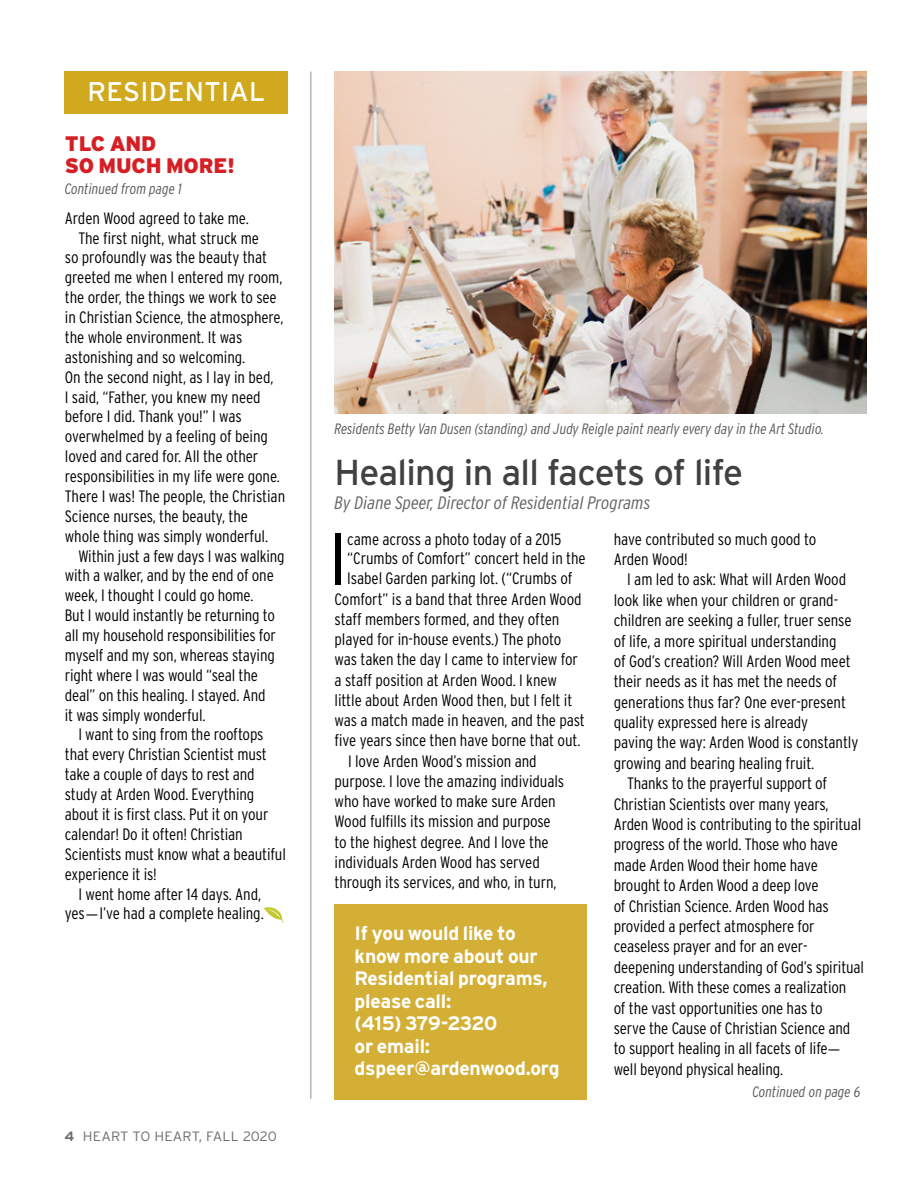
<style>
.page{position:relative;width:918px;height:1188px;background:#fff}
.page>*{position:absolute;margin:0;border:0;box-sizing:border-box;transform-origin:0 0}
.t1{font:300 73.35px "Interstate";color:#000}
.t2{font:36px "Interstate";letter-spacing:-.02em;color:#414042}
.t3{font:27px "Interstate";letter-spacing:.015em;color:#fff}
.t4{font:900 21px/22.5px "Interstate";letter-spacing:-.01em;color:#d61f25}
.t5{font:700 19.5px/22.5px "Interstate";letter-spacing:-.01em;color:#fff}
.t6{font:italic 300 condensed 18px "Interstate";color:#636466;scale:1.05 1}
.t7{font:300 condensed 16.5px/20.4px "Interstate";letter-spacing:-.01em;color:#000}
.t8{font:italic 300 condensed 15px "Interstate";color:#58595b}
.t9{font:300 13.5px "Interstate";letter-spacing:.01em;color:#6d6e71;scale:1.05 1}
.s1{font-weight:700}
</style>
<div class="page">
<hr style="left:311px;top:72px;width:1px;height:1027px;background:#939598">
<div style="left:65px;top:71px;width:223px;height:43px;background:#d0a91f"></div>
<img style="left:335px;top:71px;width:531px;height:342px">
<svg style="left:264px;top:907px;width:20px;height:15px"></svg>
<div style="left:334px;top:904px;width:253px;height:196px;background:#d4af36"></div>
<h3 class="t3" style="left:87px;top:75px;width:179px">RESIDENTIAL</h3>
<p class="t4" style="left:65px;top:132px;width:171px">TLC AND<br>SO MUCH MORE!</p>
<p class="t8" style="left:65px;top:180px;width:118px">Continued from page 1</p>
<p class="t7" style="left:65px;top:208px;width:186px">Arden Wood agreed to take me.</p>
<p class="t7" style="left:78px;top:227px;width:182px">The first night, what struck me</p>
<p class="t7" style="left:65px;top:247px;width:204px">so profoundly was the beauty that</p>
<p class="t7" style="left:65px;top:267px;width:219px">greeted me when I entered my room,</p>
<p class="t7" style="left:65px;top:287px;width:213px">the order, the things we work to see</p>
<p class="t7" style="left:65px;top:307px;width:220px">in Christian Science, the atmosphere,</p>
<p class="t7" style="left:65px;top:327px;width:179px">the whole environment. It was</p>
<p class="t7" style="left:65px;top:347px;width:182px">astonishing and so welcoming.</p>
<p class="t7" style="left:65px;top:367px;width:210px">On the second night, as I lay in bed,</p>
<p class="t7" style="left:65px;top:386px;width:197px">I said, “Father, you knew my need</p>
<p class="t7" style="left:65px;top:406px;width:178px">before I did. Thank you!” I was</p>
<p class="t7" style="left:65px;top:426px;width:205px">overwhelmed by a feeling of being</p>
<p class="t7" style="left:65px;top:446px;width:195px">loved and cared for. All the other</p>
<p class="t7" style="left:65px;top:466px;width:217px">responsibilities in my life were gone.</p>
<p class="t7" style="left:65px;top:486px;width:222px">There I was! The people, the Christian</p>
<p class="t7" style="left:65px;top:506px;width:185px">Science nurses, the beauty, the</p>
<p class="t7" style="left:65px;top:526px;width:205px">whole thing was simply wonderful.</p>
<p class="t7" style="left:78px;top:545px;width:208px">Within just a few days I was walking</p>
<p class="t7" style="left:65px;top:565px;width:211px">with a walker, and by the end of one</p>
<p class="t7" style="left:65px;top:585px;width:190px">week, I thought I could go home.</p>
<p class="t7" style="left:65px;top:605px;width:212px">But I would instantly be returning to</p>
<p class="t7" style="left:65px;top:625px;width:213px">all my household responsibilities for</p>
<p class="t7" style="left:65px;top:645px;width:212px">myself and my son, whereas staying</p>
<p class="t7" style="left:65px;top:665px;width:195px">right where I was would “seal the</p>
<p class="t7" style="left:65px;top:685px;width:202px">deal” on this healing. I stayed. And</p>
<p class="t7" style="left:65px;top:704px;width:142px">it was simply wonderful.</p>
<p class="t7" style="left:78px;top:724px;width:187px">I want to sing from the rooftops</p>
<p class="t7" style="left:65px;top:744px;width:203px">that every Christian Scientist must</p>
<p class="t7" style="left:65px;top:764px;width:191px">take a couple of days to rest and</p>
<p class="t7" style="left:65px;top:784px;width:191px">study at Arden Wood. Everything</p>
<p class="t7" style="left:65px;top:804px;width:205px">about it is first class. Put it on your</p>
<p class="t7" style="left:65px;top:824px;width:179px">calendar! Do it often! Christian</p>
<p class="t7" style="left:65px;top:844px;width:223px">Scientists must know what a beautiful</p>
<p class="t7" style="left:65px;top:864px;width:94px">experience it is!</p>
<p class="t7" style="left:78px;top:883px;width:184px">I went home after 14 days. And,</p>
<p class="t7" style="left:65px;top:903px;width:200px">yes—I’ve had a complete healing.</p>
<p class="t9" style="left:64px;top:1128px;width:204px"><span class="s1">4</span> HEART TO HEART, FALL 2020</p>
<p class="t8" style="left:335px;top:420px;width:491px">Residents Betty Van Dusen (standing) and Judy Reigle paint nearly every day in the Art Studio.</p>
<h2 class="t2" style="left:335px;top:450px;width:410px">Healing in all facets of life</h2>
<p class="t6" style="left:335px;top:491px;width:302px">By Diane Speer, Director of Residential Programs</p>
<h1 class="t1" style="left:327px;top:514px;width:22px">I</h1>
<p class="t7" style="left:347px;top:528px;width:216px">came across a photo today of a 2015</p>
<p class="t7" style="left:347px;top:548px;width:240px">“Crumbs of Comfort” concert held in the</p>
<p class="t7" style="left:347px;top:568px;width:227px">Isabel Garden parking lot. (“Crumbs of</p>
<p class="t7" style="left:335px;top:588px;width:249px">Comfort” is a band that three Arden Wood</p>
<p class="t7" style="left:335px;top:609px;width:226px">staff members formed, and they often</p>
<p class="t7" style="left:335px;top:629px;width:228px">played for in-house events.) The photo</p>
<p class="t7" style="left:335px;top:649px;width:245px">was taken the day I came to interview for</p>
<p class="t7" style="left:335px;top:669px;width:224px">a staff position at Arden Wood. I knew</p>
<p class="t7" style="left:335px;top:690px;width:239px">little about Arden Wood then, but I felt it</p>
<p class="t7" style="left:335px;top:710px;width:252px">was a match made in heaven, and the past</p>
<p class="t7" style="left:335px;top:730px;width:247px">five years since then have borne that out.</p>
<p class="t7" style="left:348px;top:751px;width:190px">I love Arden Wood’s mission and</p>
<p class="t7" style="left:335px;top:771px;width:231px">purpose. I love the amazing individuals</p>
<p class="t7" style="left:335px;top:791px;width:223px">who have worked to make sure Arden</p>
<p class="t7" style="left:335px;top:811px;width:218px">Wood fulfills its mission and purpose</p>
<p class="t7" style="left:335px;top:832px;width:216px">to the highest degree. And I love the</p>
<p class="t7" style="left:335px;top:852px;width:207px">individuals Arden Wood has served</p>
<p class="t7" style="left:335px;top:872px;width:224px">through its services, and who, in turn,</p>
<p class="t5" style="left:355px;top:922px;width:206px">If you would like to know more about our<br>Residential programs, please call:<br>(415) 379-2320<br>or email: dspeer@ardenwood.org</p>
<p class="t7" style="left:614px;top:528px;width:204px">have contributed so much good to<br>Arden Wood!</p>
<p class="t7" style="left:627px;top:569px;width:220px">I am led to ask: What will Arden Wood</p>
<p class="t7" style="left:614px;top:590px;width:226px">look like when your children or grand-</p>
<p class="t7" style="left:614px;top:610px;width:239px">children are seeking a fuller, truer sense</p>
<p class="t7" style="left:614px;top:630px;width:224px">of life, a more spiritual understanding</p>
<p class="t7" style="left:614px;top:651px;width:238px">of God’s creation? Will Arden Wood meet</p>
<p class="t7" style="left:614px;top:671px;width:225px">their needs as it has met the needs of</p>
<p class="t7" style="left:614px;top:692px;width:234px">generations thus far? One ever-present</p>
<p class="t7" style="left:614px;top:712px;width:196px">quality expressed here is already</p>
<p class="t7" style="left:614px;top:732px;width:246px">paving the way: Arden Wood is constantly</p>
<p class="t7" style="left:614px;top:753px;width:202px">growing and bearing healing fruit.</p>
<p class="t7" style="left:627px;top:773px;width:201px">Thanks to the prayerful support of</p>
<p class="t7" style="left:614px;top:793px;width:216px">Christian Scientists over many years,</p>
<p class="t7" style="left:614px;top:814px;width:249px">Arden Wood is contributing to the spiritual</p>
<p class="t7" style="left:614px;top:834px;width:226px">progress of the world. Those who have</p>
<p class="t7" style="left:614px;top:855px;width:206px">made Arden Wood their home have</p>
<p class="t7" style="left:614px;top:875px;width:206px">brought to Arden Wood a deep love</p>
<p class="t7" style="left:614px;top:895px;width:217px">of Christian Science. Arden Wood has</p>
<p class="t7" style="left:614px;top:916px;width:202px">provided a perfect atmosphere for</p>
<p class="t7" style="left:614px;top:936px;width:195px">ceaseless prayer and for an ever-</p>
<p class="t7" style="left:614px;top:957px;width:252px">deepening understanding of God’s spiritual</p>
<p class="t7" style="left:614px;top:977px;width:234px">creation. With these comes a realization</p>
<p class="t7" style="left:614px;top:997px;width:210px">of the vast opportunities one has to</p>
<p class="t7" style="left:614px;top:1018px;width:238px">serve the Cause of Christian Science and</p>
<p class="t7" style="left:614px;top:1038px;width:229px">to support healing in all facets of life—</p>
<p class="t7" style="left:614px;top:1059px;width:171px">well beyond physical healing.</p>
<p class="t8" style="left:752px;top:1083px;width:109px">Continued on page 6</p>
</div>
